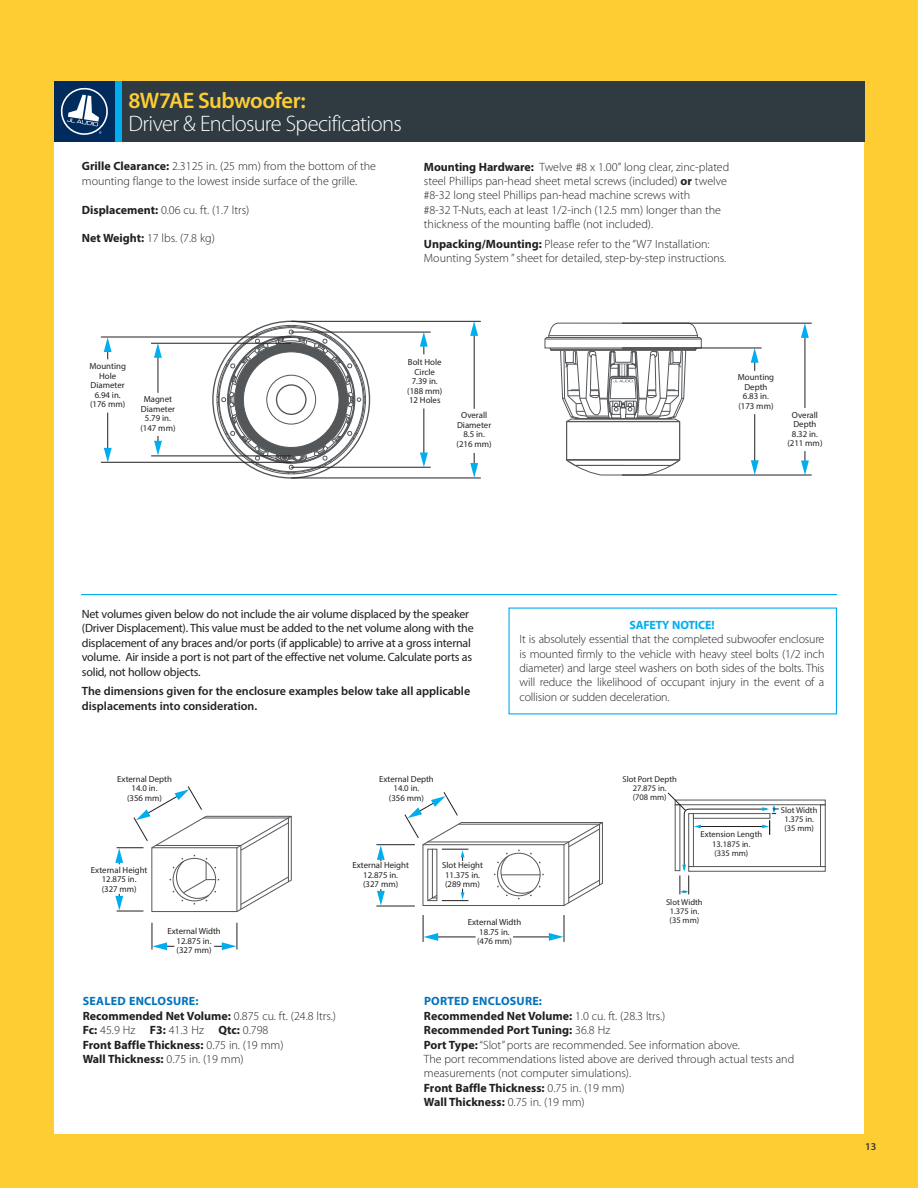
<style>
.page{position:relative;width:918px;height:1188px;background:#fecd33}
.page>*{position:absolute;margin:0;border:0;box-sizing:border-box;transform-origin:0 0}
.t1{font:300 22.5px "Myriad Pro";letter-spacing:-.03em;color:#fff}
.t2{font:600 22.5px "Myriad Pro";letter-spacing:-.025em;color:#fecd33}
.t3{font:300 12px/14.4px "Myriad Pro";color:#231f20}
.t4{font:12px/14.4px "Myriad Pro";letter-spacing:-.02em;color:#231f20}
.t5{font:700 12px/14.4px "Myriad Pro";color:#231f20}
.t6{font:600 12px/14.4px "Myriad Pro";color:#231f20}
.t7{font:700 12px "Myriad Pro";letter-spacing:.02em;color:#0072bc}
.t8{font:700 12px "Myriad Pro";letter-spacing:-.015em;color:#00aeef}
.t9{font:600 10.5px "Myriad Pro";color:#2f3b41}
.t10{font:8.85px/9.4px "Myriad Pro";color:#231f20;text-align:center}
.t11{font:8.55px/9.1px "Myriad Pro";color:#231f20;text-align:center}
.s1{font-weight:700}
.s2{font-weight:300}
</style>
<div class="page">
<div style="left:54px;top:142px;width:810px;height:992px;background:#fff"></div>
<div style="left:54px;top:81px;width:810px;height:61px;background:#2f3b41"></div>
<div style="left:54px;top:81px;width:61px;height:61px;background:#002b5c"></div>
<div style="left:115px;top:81px;width:7px;height:61px;background:#00aeef"></div>
<svg style="left:60px;top:87px;width:48px;height:48px"></svg>
<svg style="left:217px;top:325px;width:148px;height:149px"></svg>
<svg style="left:544px;top:322px;width:158px;height:154px"></svg>
<hr style="left:805px;top:335px;width:1px;height:73px;background:#231f20">
<svg style="left:801px;top:324px;width:8px;height:14px"></svg>
<svg style="left:801px;top:452px;width:8px;height:23px"></svg>
<hr style="left:754px;top:415px;width:1px;height:48px;background:#231f20">
<svg style="left:751px;top:349px;width:8px;height:21px"></svg>
<svg style="left:751px;top:460px;width:8px;height:15px"></svg>
<hr style="left:622px;top:323px;width:190px;height:1px;background:#231f20">
<hr style="left:622px;top:475px;width:190px;height:1px;background:#231f20">
<hr style="left:622px;top:348px;width:140px;height:1px;background:#231f20">
<hr style="left:474px;top:333px;width:1px;height:75px;background:#231f20">
<svg style="left:470px;top:322px;width:8px;height:14px"></svg>
<svg style="left:470px;top:453px;width:8px;height:25px"></svg>
<hr style="left:424px;top:409px;width:1px;height:46px;background:#231f20">
<svg style="left:420px;top:333px;width:8px;height:21px"></svg>
<svg style="left:420px;top:453px;width:8px;height:14px"></svg>
<hr style="left:291px;top:321px;width:190px;height:1px;background:#231f20">
<hr style="left:291px;top:478px;width:190px;height:1px;background:#231f20">
<hr style="left:291px;top:467px;width:140px;height:1px;background:#231f20">
<hr style="left:291px;top:332px;width:140px;height:1px;background:#231f20">
<hr style="left:107px;top:413px;width:1px;height:38px;background:#231f20">
<svg style="left:104px;top:338px;width:8px;height:21px"></svg>
<svg style="left:104px;top:448px;width:8px;height:14px"></svg>
<hr style="left:158px;top:355px;width:1px;height:37px;background:#231f20">
<svg style="left:154px;top:344px;width:8px;height:14px"></svg>
<svg style="left:154px;top:436px;width:8px;height:19px"></svg>
<hr style="left:151px;top:343px;width:140px;height:1px;background:#231f20">
<hr style="left:101px;top:337px;width:190px;height:1px;background:#231f20">
<hr style="left:101px;top:462px;width:190px;height:1px;background:#231f20">
<hr style="left:151px;top:456px;width:140px;height:1px;background:#231f20">
<svg style="left:215px;top:923px;width:23px;height:27px"></svg>
<svg style="left:152px;top:923px;width:22px;height:27px"></svg>
<svg style="left:115px;top:786px;width:177px;height:126px"></svg>
<hr style="left:514px;top:937px;width:39px;height:1px;background:#231f20">
<hr style="left:435px;top:937px;width:40px;height:1px;background:#231f20">
<svg style="left:549px;top:915px;width:16px;height:27px"></svg>
<svg style="left:423px;top:915px;width:15px;height:27px"></svg>
<svg style="left:377px;top:890px;width:8px;height:16px"></svg>
<svg style="left:377px;top:845px;width:8px;height:16px"></svg>
<hr style="left:376px;top:906px;width:39px;height:1px;background:#231f20">
<hr style="left:376px;top:844px;width:39px;height:1px;background:#231f20">
<svg style="left:404px;top:792px;width:199px;height:114px"></svg>
<div style="left:423px;top:844px;width:141px;height:62px;border:1px solid #54575a"></div>
<div style="left:675px;top:800px;width:151px;height:5px;border:1px solid #54575a"></div>
<div style="left:688px;top:866px;width:138px;height:6px;border:1px solid #54575a"></div>
<div style="left:820px;top:804px;width:6px;height:63px;border:1px solid #54575a"></div>
<svg style="left:667px;top:792px;width:111px;height:102px"></svg>
<hr style="left:81px;top:594px;width:756px;height:1px;background:#00aeef">
<p class="t2" style="left:128px;top:86px;width:179px">8W7AE Subwoofer:</p>
<p class="t1" style="left:128px;top:110px;width:275px">Driver &amp; Enclosure Specifications</p>
<p class="t3" style="left:82px;top:159px;width:296px"><span class="s1">Grille Clearance:</span> 2.3125 in. (25 mm) from the bottom of the mounting flange to the lowest inside surface of the grille.</p>
<p class="t3" style="left:82px;top:202px;width:169px"><span class="s1">Displacement:</span> 0.06 cu. ft. (1.7 ltrs)</p>
<p class="t3" style="left:82px;top:231px;width:135px"><span class="s1">Net Weight:</span> 17 lbs. (7.8 kg)</p>
<p class="t3" style="left:424px;top:159px;width:307px"><span class="s1">Mounting Hardware:</span> Twelve #8 x 1.00” long clear, zinc-plated steel Phillips pan-head sheet metal screws (included) <span class="s1">or</span> twelve #8-32 long steel Phillips pan-head machine screws with<br>#8-32 T-Nuts, each at least 1/2-inch (12.5 mm) longer than the thickness of the mounting baffle (not included).</p>
<p class="t3" style="left:424px;top:237px;width:304px"><span class="s1">Unpacking/Mounting:</span> Please refer to the “W7 Installation:<br>Mounting System ” sheet for detailed, step-by-step instructions.</p>
<p class="t10" style="left:89px;top:362px;width:38px">Mounting<br>Hole<br>Diameter<br>6.94 in. (176 mm)</p>
<p class="t10" style="left:407px;top:358px;width:37px">Bolt Hole<br>Circle<br>7.39 in. (188 mm)</p>
<p class="t10" style="left:144px;top:394px;width:30px">Magnet</p>
<p class="t10" style="left:409px;top:396px;width:33px">12 Holes</p>
<p class="t10" style="left:140px;top:404px;width:37px">Diameter<br>5.79 in. (147 mm)</p>
<p class="t10" style="left:457px;top:411px;width:37px">Overall<br>Diameter<br>8.5 in. (216 mm)</p>
<p class="t10" style="left:738px;top:373px;width:38px">Mounting<br>Depth<br>6.83 in. (173 mm)</p>
<p class="t10" style="left:787px;top:410px;width:37px">Overall<br>Depth<br>8.32 in. (211 mm)</p>
<p class="t4" style="left:82px;top:607px;width:393px">Net volumes given below do not include the air volume displaced by the speaker (Driver Displacement). This value must be added to the net volume along with the displacement of any braces and/or ports (if applicable) to arrive at a gross internal volume. Air inside a port is not part of the effective net volume. Calculate ports as solid, not hollow objects.</p>
<p class="t6" style="left:82px;top:684px;width:390px">The dimensions given for the enclosure examples below take all applicable displacements into consideration.</p>
<p class="t10" style="left:117px;top:774px;width:56px">External Depth<br>14.0 in.<br>(356 mm)</p>
<p class="t10" style="left:91px;top:865px;width:58px">External Height<br>12.875 in.<br>(327 mm)</p>
<p class="t10" style="left:379px;top:774px;width:56px">External Depth<br>14.0 in.<br>(356 mm)</p>
<p class="t10" style="left:352px;top:860px;width:58px">External Height<br>12.875 in.<br>(327 mm)</p>
<p class="t10" style="left:442px;top:860px;width:42px">Slot Height<br>11.375 in. (289 mm)</p>
<p class="t8" style="left:629px;top:617px;width:87px">SAFETY NOTICE!</p>
<p class="t3" style="left:520px;top:632px;width:306px;text-align:justify">It is absolutely essential that the completed subwoofer enclosure is mounted firmly to the vehicle with heavy steel bolts (1/2 inch diameter) and large steel washers on both sides of the bolts. This will reduce the likelihood of occupant injury in the event of a collision or sudden deceleration.</p>
<p class="t11" style="left:623px;top:774px;width:56px">Slot Port Depth<br>27.875 in.<br>(708 mm)</p>
<p class="t11" style="left:701px;top:830px;width:63px">Extension Length<br>13.1875 in.<br>(335 mm)</p>
<p class="t11" style="left:781px;top:805px;width:38px">Slot Width<br>1.375 in. (35 mm)</p>
<p class="t10" style="left:167px;top:927px;width:55px">External Width<br>12.875 in.<br>(327 mm)</p>
<p class="t7" style="left:83px;top:993px;width:117px">SEALED ENCLOSURE:</p>
<p class="t3" style="left:83px;top:1008px;width:255px"><span class="s1">Recommended Net Volume:</span> 0.875 cu. ft. (24.8 ltrs.)</p>
<p class="t3" style="left:83px;top:1023px;width:187px"><span class="s1">Fc:</span> 45.9 Hz <span class="s1">F3:</span> 41.3 Hz <span class="s1">Qtc:</span> 0.798</p>
<p class="t5" style="left:83px;top:1037px;width:202px">Front Baffle Thickness: <span class="s2">0.75 in. (19 mm)<br></span>Wall Thickness: <span class="s2">0.75 in. (19 mm)</span></p>
<p class="t10" style="left:468px;top:917px;width:55px">External Width<br>18.75 in.<br>(476 mm)</p>
<p class="t11" style="left:666px;top:897px;width:38px">Slot Width<br>1.375 in. (35 mm)</p>
<p class="t7" style="left:424px;top:993px;width:120px">PORTED ENCLOSURE:</p>
<p class="t5" style="left:424px;top:1008px;width:243px">Recommended Net Volume: <span class="s2">1.0 cu. ft. (28.3 ltrs.)</span></p>
<p class="t5" style="left:424px;top:1023px;width:188px">Recommended Port Tuning: <span class="s2">36.8 Hz</span></p>
<p class="t3" style="left:424px;top:1037px;width:372px"><span class="s1">Port Type:</span> “Slot” ports are recommended. See information above.<br>The port recommendations listed above are derived through actual tests and measurements (not computer simulations).</p>
<p class="t5" style="left:424px;top:1080px;width:202px">Front Baffle Thickness: <span class="s2">0.75 in. (19 mm)<br></span>Wall Thickness: <span class="s2">0.75 in. (19 mm)</span></p>
<p class="t9" style="left:865px;top:1139px;width:13px">13</p>
</div>
